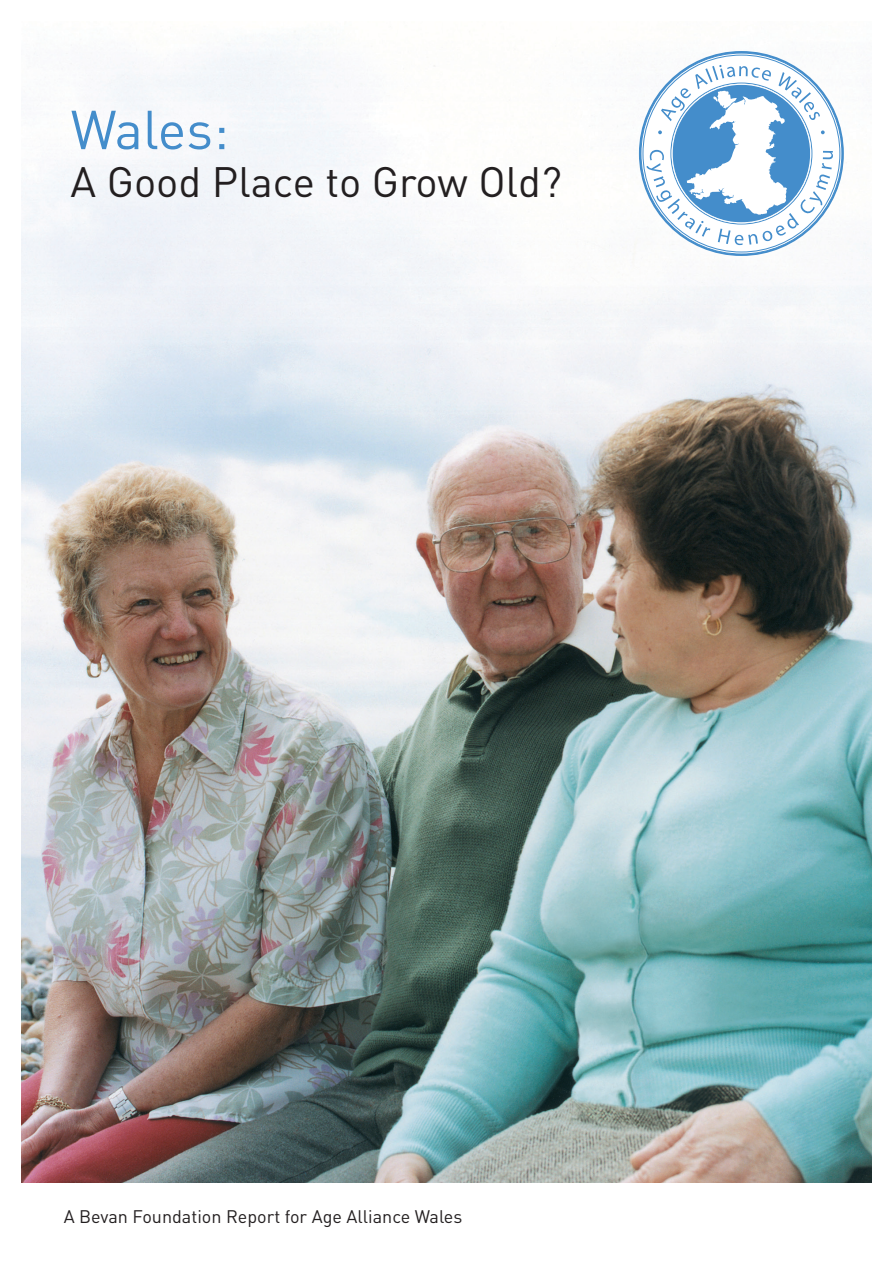
<style>
.page{position:relative;width:893px;height:1263px;background:#fff}
.page>*{position:absolute;margin:0;border:0;box-sizing:border-box;transform-origin:0 0}
.t1{font:54px "DIN";letter-spacing:-.015em;color:#448dcb}
.t2{font:42px "DIN";color:#231f20}
.t3{font:18px "DIN";color:#231f20}
</style>
<div class="page">
<img style="left:21px;top:39px;width:851px;height:1143px">
<svg style="left:642px;top:54px;width:199px;height:199px"></svg>
<h1 class="t1" style="left:71px;top:96px;width:160px">Wales:</h1>
<h2 class="t2" style="left:71px;top:156px;width:493px">A Good Place to Grow Old?</h2>
<p class="t3" style="left:64px;top:1206px;width:400px">A Bevan Foundation Report for Age Alliance Wales</p>
</div>
